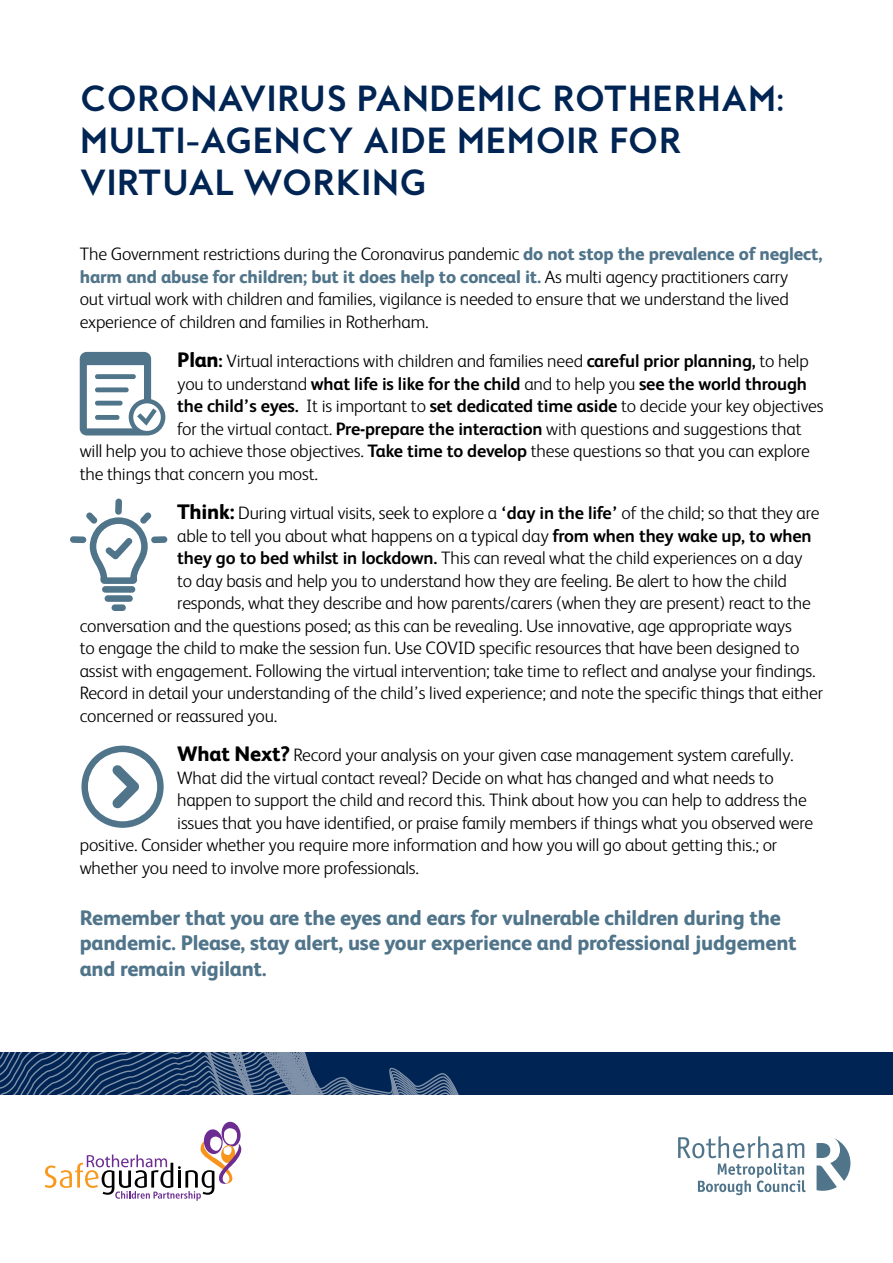
<style>
.page{position:relative;width:893px;height:1263px;background:#fff}
.page>*{position:absolute;margin:0;border:0;box-sizing:border-box;transform-origin:0 0}
.t1{font:700 33px/42px "MB Empire";color:#002453}
.t2{font:800 21px/25.5px "FS Albert";letter-spacing:-.01em;color:#50748a}
.t3{font:300 18px/22.5px "FS Albert";letter-spacing:-.01em;color:#000}
.t4{font:700 18px "FS Albert";letter-spacing:-.01em;color:#000}
.s1{font-weight:800;color:#50748a}
.s2{font-weight:800;font-size:21px}
.s3{font-weight:800}
.s4{font-weight:700}
.s5{font-weight:300}
</style>
<div class="page">
<svg style="left:816px;top:1138px;width:34px;height:53px"></svg>
<svg style="left:678px;top:1136px;width:128px;height:59px"></svg>
<div style="left:0;top:1052px;width:893px;height:43px;background:#002453"></div>
<svg style="left:0;top:1052px;width:459px;height:43px"></svg>
<svg style="left:70px;top:352px;width:98px;height:259px"></svg>
<svg style="left:81px;top:745px;width:83px;height:83px"></svg>
<svg style="left:45px;top:1121px;width:197px;height:80px"></svg>
<h1 class="t1" style="left:80px;top:78px;width:706px">CORONAVIRUS PANDEMIC ROTHERHAM:<br>MULTI-AGENCY AIDE MEMOIR FOR<br>VIRTUAL WORKING</h1>
<p class="t3" style="left:80px;top:243px;width:744px">The Government restrictions during the Coronavirus pandemic <span class="s1">do not stop the prevalence of neglect, harm and abuse for children; but it does help to conceal it.</span> As multi agency practitioners carry<br>out virtual work with children and families, vigilance is needed to ensure that we understand the lived experience of children and families in Rotherham.</p>
<p class="t3" style="left:177px;top:350px;width:633px"><span class="s2">Plan</span><span class="s3">:</span> Virtual interactions with children and families need <span class="s4">careful prior planning,</span> to help</p>
<p class="t4" style="left:177px;top:373px;width:631px"><span class="s5">you to understand</span> what life is like for the child <span class="s5">and to help you</span> see the world through</p>
<p class="t3" style="left:177px;top:395px;width:648px"><span class="s4">the child’s eyes.</span> It is important to <span class="s4">set dedicated time aside</span> to decide your key objectives</p>
<p class="t3" style="left:177px;top:417px;width:626px">for the virtual contact. <span class="s4">Pre-prepare the interaction</span> with questions and suggestions that</p>
<p class="t3" style="left:80px;top:440px;width:732px">will help you to achieve those objectives. <span class="s4">Take time to develop</span> these questions so that you can explore</p>
<p class="t3" style="left:80px;top:462px;width:240px">the things that concern you most.</p>
<p class="t3" style="left:177px;top:502px;width:644px"><span class="s2">Think:</span> During virtual visits, seek to explore a <span class="s4">‘day in the life’</span> of the child; so that they are</p>
<p class="t3" style="left:177px;top:524px;width:636px">able to tell you about what happens on a typical day <span class="s4">from when they wake up, to when</span></p>
<p class="t3" style="left:177px;top:547px;width:627px"><span class="s4">they go to bed whilst in lockdown.</span> This can reveal what the child experiences on a day</p>
<p class="t3" style="left:177px;top:569px;width:611px">to day basis and help you to understand how they are feeling. Be alert to how the child</p>
<p class="t3" style="left:177px;top:592px;width:635px">responds, what they describe and how parents/carers (when they are present) react to the</p>
<p class="t3" style="left:80px;top:614px;width:714px">conversation and the questions posed; as this can be revealing. Use innovative, age appropriate ways</p>
<p class="t3" style="left:80px;top:637px;width:721px">to engage the child to make the session fun. Use COVID specific resources that have been designed to</p>
<p class="t3" style="left:80px;top:659px;width:737px">assist with engagement. Following the virtual intervention; take time to reflect and analyse your findings.</p>
<p class="t3" style="left:80px;top:682px;width:745px">Record in detail your understanding of the child’s lived experience; and note the specific things that either</p>
<p class="t3" style="left:80px;top:704px;width:199px">concerned or reassured you.</p>
<p class="t3" style="left:177px;top:744px;width:618px"><span class="s2">What Next?</span> Record your analysis on your given case management system carefully.</p>
<p class="t3" style="left:177px;top:766px;width:598px">What did the virtual contact reveal? Decide on what has changed and what needs to</p>
<p class="t3" style="left:177px;top:789px;width:631px">happen to support the child and record this. Think about how you can help to address the</p>
<p class="t3" style="left:177px;top:811px;width:637px">issues that you have identified, or praise family members if things what you observed were</p>
<p class="t3" style="left:80px;top:834px;width:699px">positive. Consider whether you require more information and how you will go about getting this.; or</p>
<p class="t3" style="left:80px;top:856px;width:341px">whether you need to involve more professionals.</p>
<p class="t2" style="left:80px;top:904px;width:718px">Remember that you are the eyes and ears for vulnerable children during the pandemic. Please, stay alert, use your experience and professional judgement and remain vigilant.</p>
</div>
